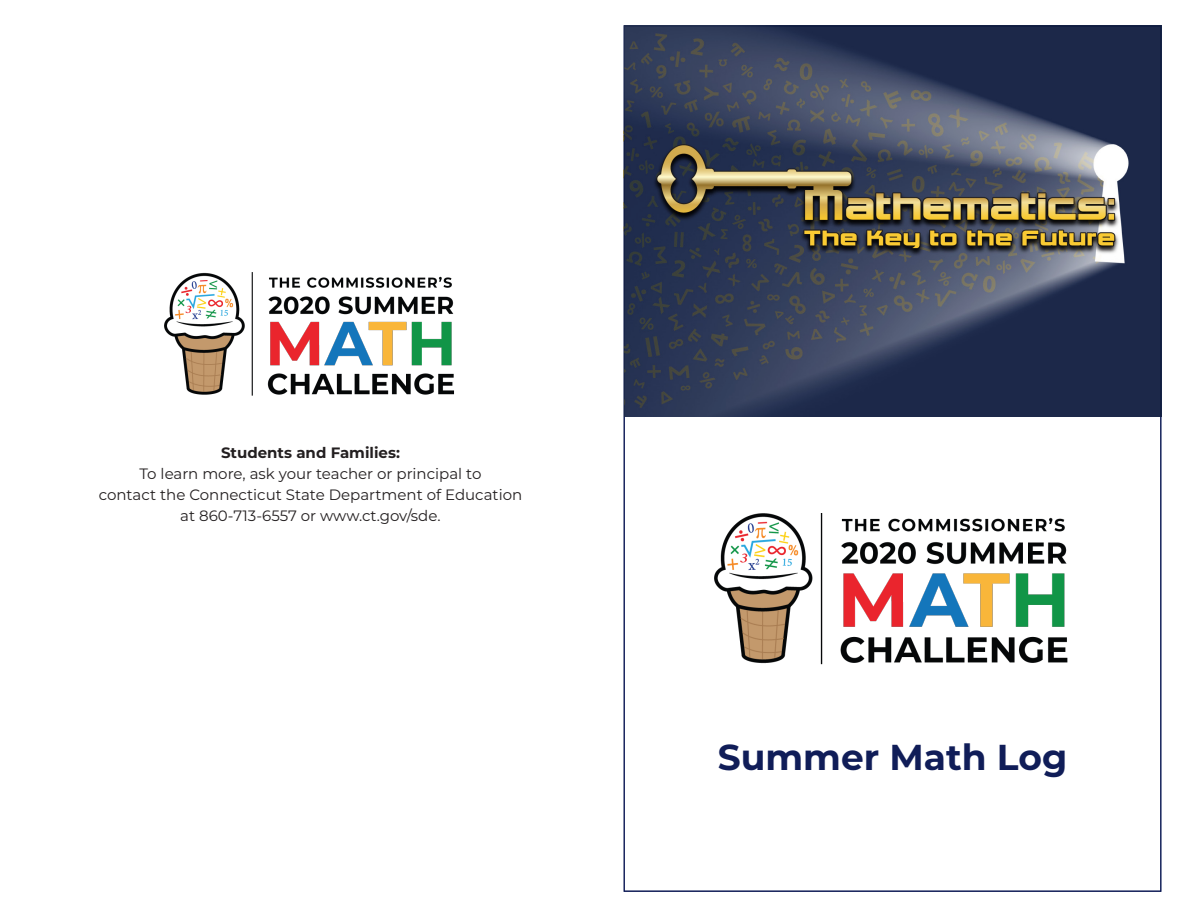
<style>
.page{position:relative;width:1188px;height:918px;background:#fff}
.page>*{position:absolute;margin:0;border:0;box-sizing:border-box;transform-origin:0 0}
.t1{font:700 36px "Montserrat";color:#101d58}
.t2{font:15px "Montserrat";color:#231f20}
.t3{font:700 15px "Montserrat";color:#231f20}
</style>
<div class="page">
<img style="left:624px;top:26px;width:537px;height:390px">
<img style="left:715px;top:513px;width:353px;height:152px">
<img style="left:165px;top:272px;width:289px;height:124px">
<p class="t3" style="left:221px;top:442px;width:180px">Students and Families:</p>
<p class="t2" style="left:140px;top:464px;width:343px">To learn more, ask your teacher or principal to</p>
<p class="t2" style="left:99px;top:485px;width:425px">contact the Connecticut State Department of Education</p>
<p class="t2" style="left:180px;top:506px;width:262px">at 860-713-6557 or www.ct.gov/sde.</p>
<p class="t1" style="left:718px;top:732px;width:351px">Summer Math Log</p>
</div>
